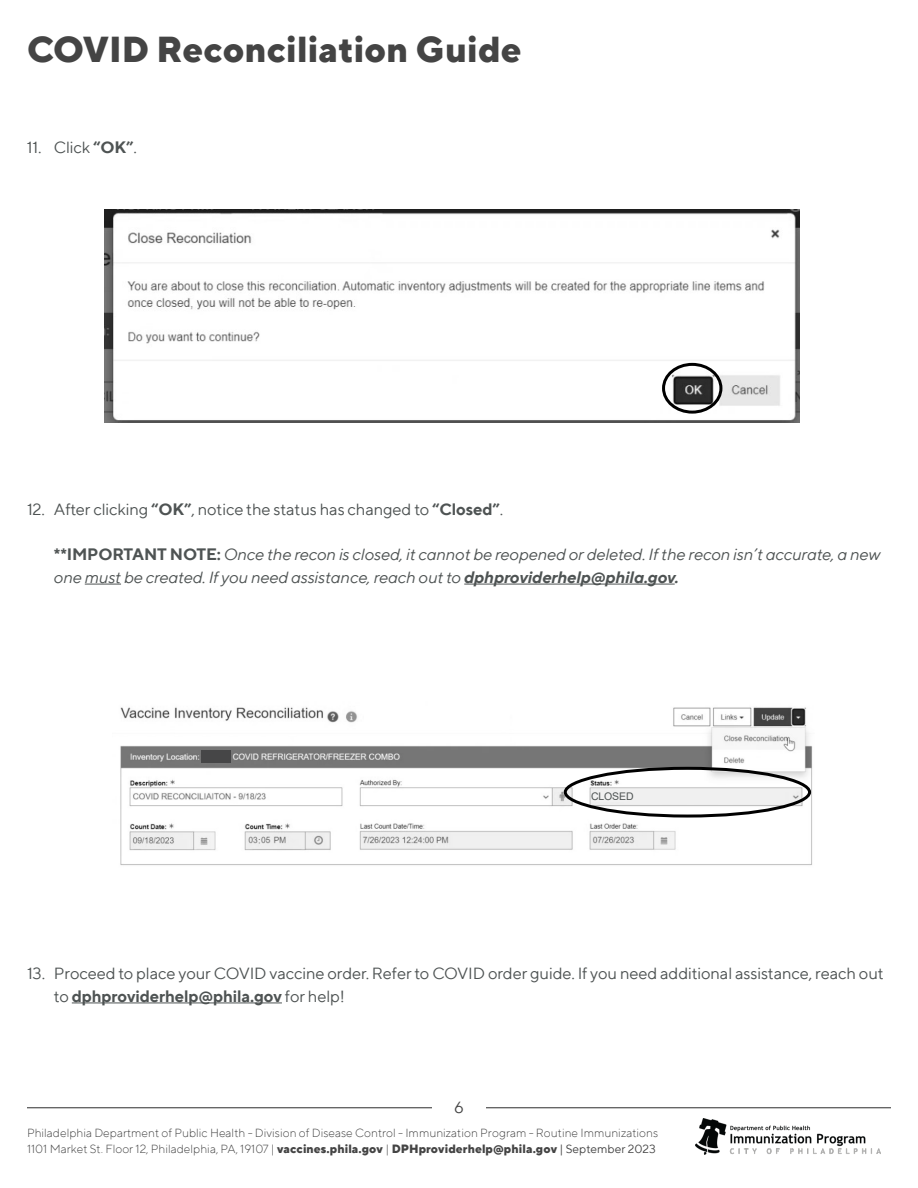
<style>
.page{position:relative;width:918px;height:1188px;background:#fff}
.page>*{position:absolute;margin:0;border:0;box-sizing:border-box;transform-origin:0 0}
.t1{font:800 36px "TT Norms";color:#444}
.t2{font:16.5px/22.5px "TT Norms";letter-spacing:-.01em;color:#4e5353}
.t3{font:italic 16.5px/22.5px "TT Norms";letter-spacing:-.01em;color:#4e5353}
.t4{font:16.5px "TT Norms";color:#444}
.t5{font:300 12px/16.5px "TT Norms";color:#444}
.t6{font:10.5px "Arial";letter-spacing:-.01em;color:#4e5353}
.s1{font-weight:700}
.s2{font-weight:700;font-style:normal}
.s3{font-weight:800}
.s4{font-weight:400}
</style>
<div class="page">
<img style="left:695px;top:1119px;width:185px;height:36px">
<hr style="left:27px;top:1107px;width:405px;height:1px;background:#444">
<hr style="left:486px;top:1107px;width:405px;height:1px;background:#444">
<hr style="left:85px;top:584px;width:36px;height:1px;background:#4e5353">
<hr style="left:464px;top:584px;width:211px;height:1px;background:#4e5353">
<img style="left:105px;top:210px;width:695px;height:213px">
<div style="left:662px;top:363px;width:60px;height:51px;border:3px solid #000;border-radius:50%"></div>
<hr style="left:72px;top:1003px;width:210px;height:1px;background:#4e5353">
<img style="left:120px;top:707px;width:693px;height:158px">
<div style="left:592px;top:792px;width:35px;height:10px;background:#f1f1f1"></div>
<div style="left:564px;top:767px;width:247px;height:51px;border:3px solid #000;border-radius:50%"></div>
<div style="left:201px;top:750px;width:30px;height:13px;background:#464647"></div>
<h1 class="t1" style="left:27px;top:26px;width:496px">COVID Reconciliation Guide</h1>
<p class="t2" style="left:27px;top:136px;width:111px">11. Click <span class="s1">“OK”</span>.</p>
<p class="t2" style="left:27px;top:498px;width:478px">12. After clicking <span class="s1">“OK”</span>, notice the status has changed to <span class="s1">“Closed”</span>.</p>
<p class="t3" style="left:54px;top:543px;width:828px"><span class="s2">**IMPORTANT NOTE:</span> Once the recon is closed, it cannot be reopened or deleted. If the recon isn’t accurate, a new one must be created. If you need assistance, reach out to <span class="s1">dphproviderhelp@phila.gov.</span></p>
<p class="t6" style="left:591px;top:789px;width:44px">CLOSED</p>
<p class="t2" style="left:54px;top:962px;width:831px;text-indent:-27px">13. Proceed to place your COVID vaccine order. Refer to COVID order guide. If you need additional assistance, reach out to <span class="s1">dphproviderhelp@phila.gov</span> for help!</p>
<p class="t4" style="left:454px;top:1097px;width:11px">6</p>
<p class="t5" style="left:27px;top:1124px;width:633px">Philadelphia Department of Public Health - Division of Disease Control - Immunization Program - Routine Immunizations<br>1101 Market St. Floor 12, Philadelphia, PA, 19107 | <span class="s3">vaccines.phila.gov</span> | <span class="s3">DPHproviderhelp@phila.gov</span> <span class="s4">| September 2023</span></p>
</div>
